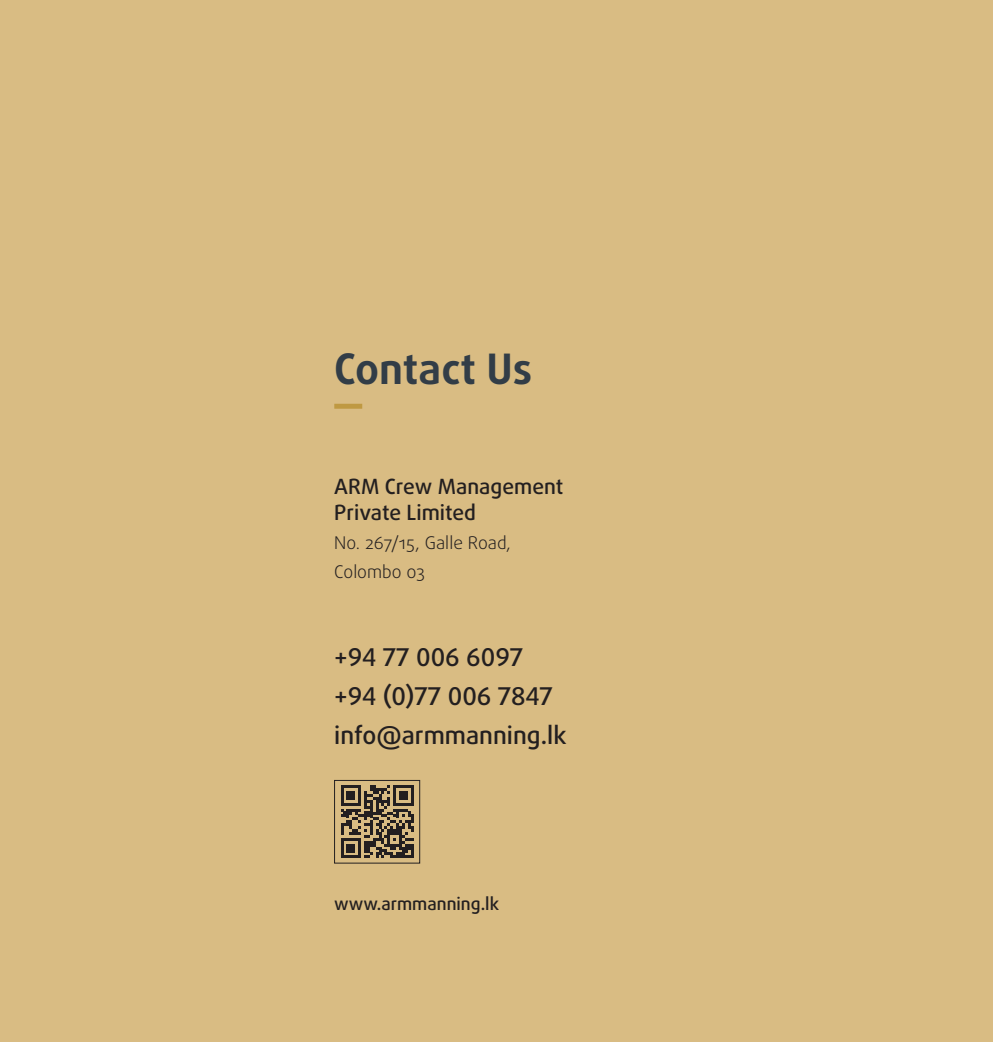
<style>
.page{position:relative;width:993px;height:1042px;background:#fff}
.page>*{position:absolute;margin:0;border:0;box-sizing:border-box;transform-origin:0 0}
.t1{font:700 42px "Daxline Pro";color:#323d47}
.t2{font:500 24.5px/39px "Daxline Pro";color:#231f20}
.t3{font:500 21px/26.2px "Daxline Pro";color:#231f20}
.t4{font:300 17.5px/29.2px "Daxline Pro";color:#231f20}
.t5{font:500 17.5px "Daxline Pro";color:#231f20}
</style>
<div class="page">
<div style="left:0;top:0;width:992px;height:1042px;background:#d9bc83"></div>
<div style="left:334px;top:404px;width:28px;height:5px;background:#bf9942"></div>
<svg style="left:341px;top:785px;width:72px;height:73px"></svg>
<div style="left:334px;top:780px;width:86px;height:83px;border:1px solid #231f20"></div>
<h1 class="t1" style="left:334px;top:341px;width:199px">Contact Us</h1>
<p class="t3" style="left:334px;top:473px;width:230px">ARM Crew Management<br>Private Limited</p>
<p class="t4" style="left:334px;top:528px;width:178px">No. 267/15, Galle Road,<br>Colombo 03</p>
<p class="t2" style="left:334px;top:638px;width:234px">+94 77 006 6097 +94 (0)77 006 7847 info@armmanning.lk</p>
<p class="t5" style="left:334px;top:892px;width:166px">www.armmanning.lk</p>
</div>
